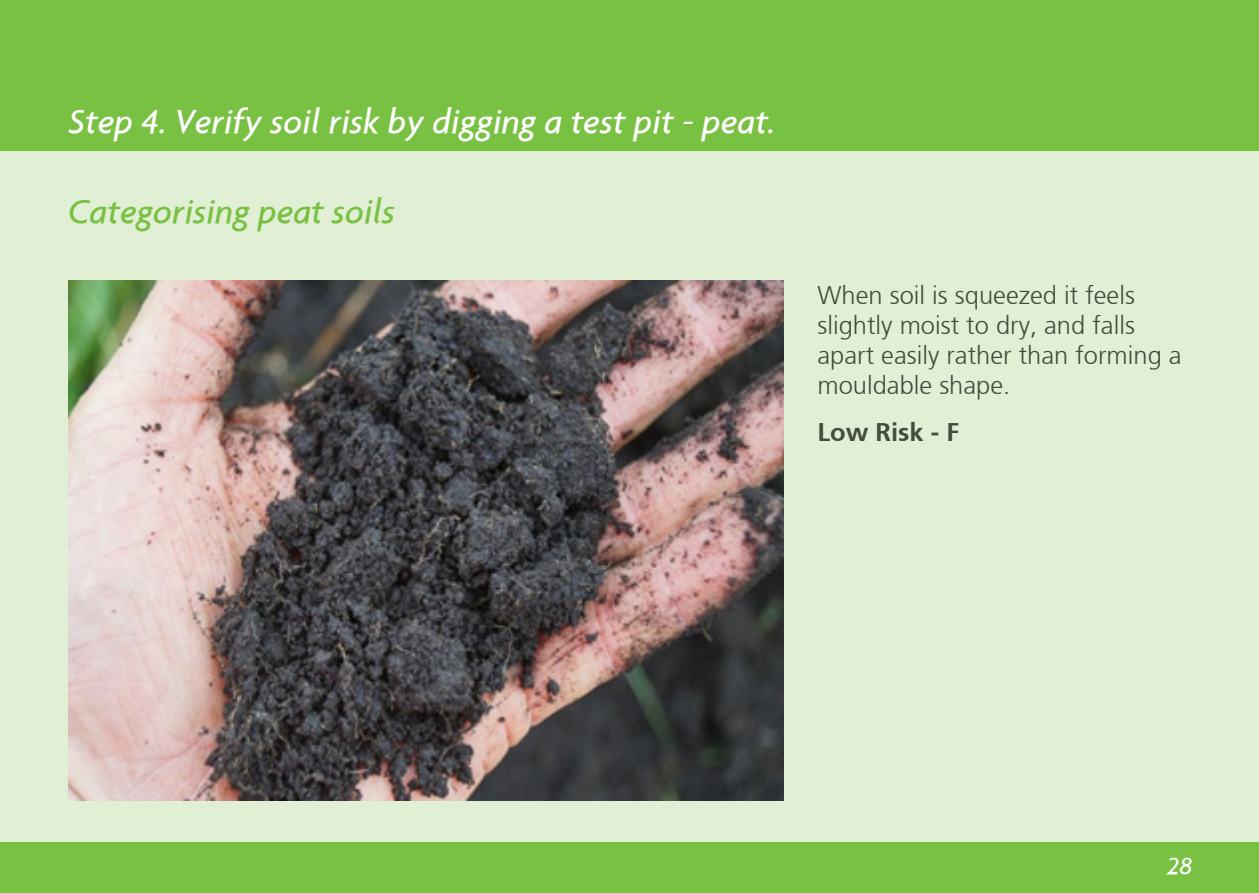
<style>
.page{position:relative;width:1259px;height:893px;background:#e1efd4}
.page>*{position:absolute;margin:0;border:0;box-sizing:border-box;transform-origin:0 0}
.White_Title{font:italic 500 36px "Agenda";color:#fff}
.Green_title{font:italic 500 36px "Agenda";color:#79c142}
.body{font:300 25.5px/30px "Frutiger";color:#434c3d}
.body-2{font:700 25.5px "Frutiger";color:#434c3d}
.t1{font:italic 500 25.5px "Agenda";color:#fff}
</style>
<div class="page">
<div style="left:0;top:842px;width:1259px;height:51px;background:#79c142"></div>
<img style="left:68px;top:281px;width:716px;height:520px">
<div style="left:0;top:0;width:1259px;height:151px;background:#79c142"></div>
<p class="White_Title" style="left:68px;top:100px;width:708px">Step 4. Verify soil risk by digging a test pit - peat.</p>
<p class="Green_title" style="left:68px;top:189px;width:329px">Categorising peat soils</p>
<p class="body" style="left:817px;top:280px;width:366px">When soil is squeezed it feels slightly moist to dry, and falls apart easily rather than forming a mouldable shape.</p>
<p class="body-2" style="left:817px;top:417px;width:143px">Low Risk - F</p>
<p class="t1" style="left:1167px;top:850px;width:27px">28</p>
</div>
